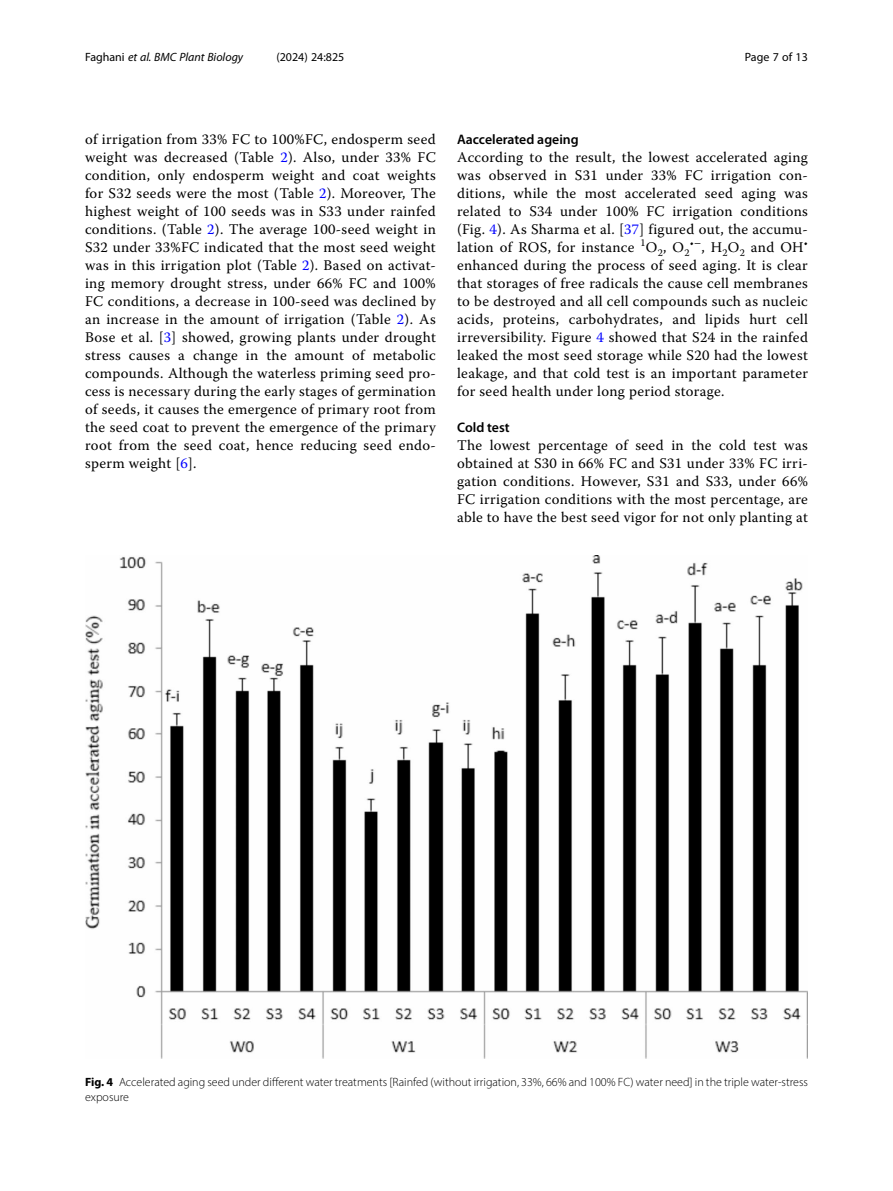
<style>
.page{position:relative;width:893px;height:1191px;background:#fff}
.page>*{position:absolute;margin:0;border:0;box-sizing:border-box;transform-origin:0 0}
.Body_Text{font:14.7px/18px "Warnock Pro";letter-spacing:.02em;color:#000;text-align:justify}
.Head_2{font:600 13.8px "Myriad Pro";color:#000}
.Figure_Caption{font:300 12px/15px "Myriad Pro";color:#000}
.t1{font:italic 12px "Myriad Pro";color:#000}
.t2{font:12px "Myriad Pro";color:#000}
.s1{font-style:normal}
.s2{color:#00f}
.s3{font-weight:700}
</style>
<div class="page">
<img style="left:85px;top:555px;width:723px;height:504px">
<p class="t1" style="left:85px;top:50px;width:160px"><span class="s1">Faghani</span> et al. BMC Plant Biology</p>
<p class="t2" style="left:276px;top:50px;width:70px">(2024) 24:825</p>
<p class="t2" style="left:745px;top:50px;width:65px">Page 7 of 13</p>
<p class="Body_Text" style="left:85px;top:130px;width:352px">of irrigation from 33% FC to 100%FC, endosperm seed weight was decreased (Table <span class="s2">2</span>). Also, under 33% FC condition, only endosperm weight and coat weights for S32 seeds were the most (Table <span class="s2">2</span>). Moreover, The highest weight of 100 seeds was in S33 under rainfed conditions. (Table <span class="s2">2</span>). The average 100-seed weight in S32 under 33%FC indicated that the most seed weight was in this irrigation plot (Table <span class="s2">2</span>). Based on activat&shy;ing memory drought stress, under 66% FC and 100% FC conditions, a decrease in 100-seed was declined by an increase in the amount of irrigation (Table <span class="s2">2</span>). As Bose et al. [<span class="s2">3</span>] showed, growing plants under drought stress causes a change in the amount of metabolic compounds. Although the waterless priming seed pro&shy;cess is necessary during the early stages of germination of seeds, it causes the emergence of primary root from the seed coat to prevent the emergence of the primary root from the seed coat, hence reducing seed endo&shy;sperm weight [<span class="s2">6</span>].</p>
<p class="Head_2" style="left:457px;top:131px;width:123px">Aaccelerated ageing</p>
<p class="Body_Text" style="left:457px;top:148px;width:352px">According to the result, the lowest accelerated aging was observed in S31 under 33% FC irrigation con&shy;ditions, while the most accelerated seed aging was related to S34 under 100% FC irrigation conditions (Fig. <span class="s2">4</span>). As Sharma et al. [<span class="s2">37</span>] figured out, the accumu&shy;lation of ROS, for instance <sup>1</sup>O<sub>2</sub>, O<sub>2</sub><sup>•</sup><sup>−</sup>, H<sub>2</sub>O<sub>2</sub> and OH<sup>• </sup>enhanced during the process of seed aging. It is clear that storages of free radicals the cause cell membranes to be destroyed and all cell compounds such as nucleic acids, proteins, carbohydrates, and lipids hurt cell irreversibility. Figure <span class="s2">4</span> showed that S24 in the rainfed leaked the most seed storage while S20 had the lowest leakage, and that cold test is an important parameter for seed health under long period storage.</p>
<p class="Head_2" style="left:457px;top:419px;width:54px">Cold test</p>
<p class="Body_Text" style="left:457px;top:436px;width:352px">The lowest percentage of seed in the cold test was obtained at S30 in 66% FC and S31 under 33% FC irri&shy;gation conditions. However, S31 and S33, under 66% FC irrigation conditions with the most percentage, are able to have the best seed vigor for not only planting at</p>
<p class="Figure_Caption" style="left:85px;top:1074px;width:724px"><span class="s3">Fig. 4</span> Accelerated aging seed under different water treatments [Rainfed (without irrigation, 33%, 66% and 100% FC) water need] in the triple water-stress exposure</p>
</div>
